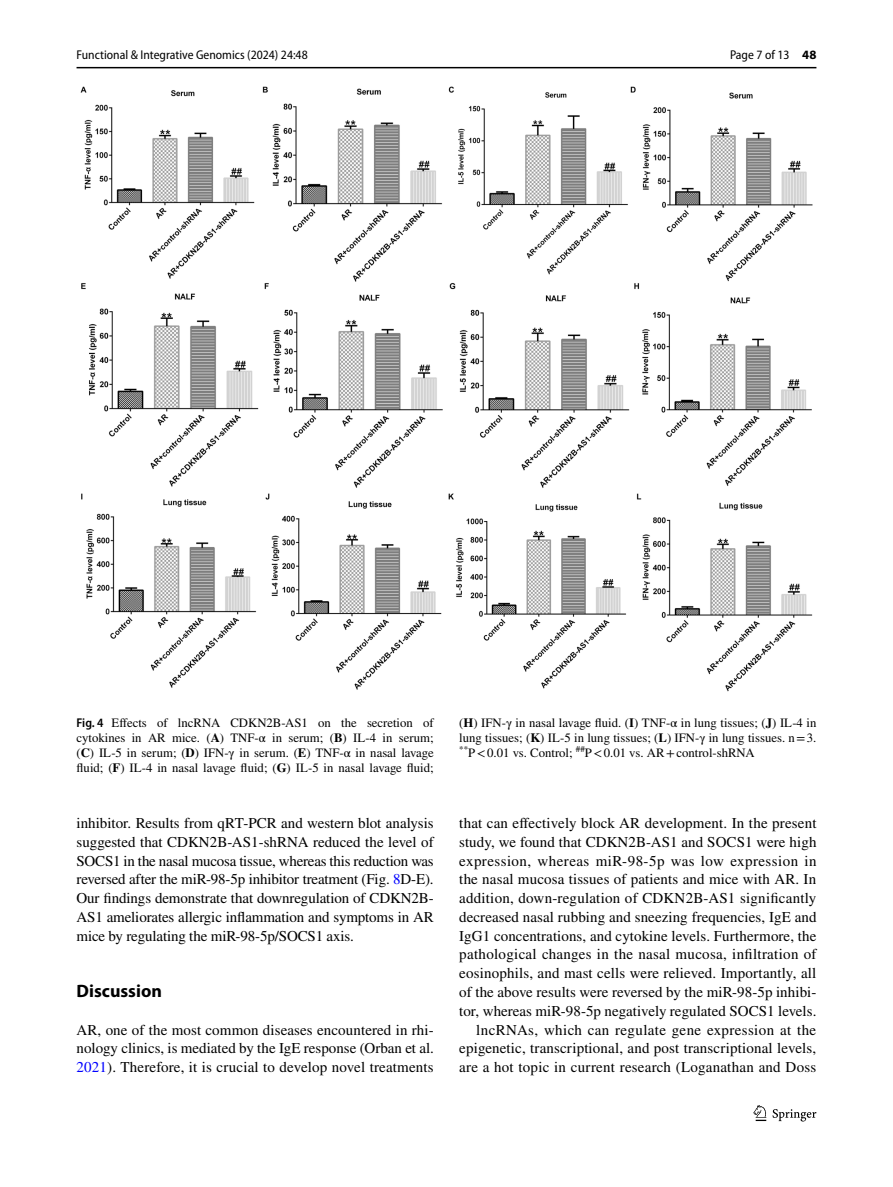
<style>
.page{position:relative;width:893px;height:1187px;background:#fff}
.page>*{position:absolute;margin:0;border:0;box-sizing:border-box;transform-origin:0 0}
.t1{font:700 18px "Myriad Pro";color:#000}
.t2{font:15px/18.8px "STIX";letter-spacing:.01em;color:#000;text-align:justify}
.t3{font:12.75px/15px "STIX";color:#000;text-align:justify}
.t4{font:semi-condensed 12.75px "Myriad Pro";color:#000}
.s1{font-weight:700;font-stretch:normal}
.s2{font-family:"Myriad Pro";font-weight:600;font-stretch:semi-condensed}
.s3{font-weight:700}
.s4{color:#00f}
</style>
<div class="page">
<hr style="left:77px;top:67px;width:739px;height:1px;background:#000">
<svg style="left:753px;top:1105px;width:13px;height:15px"></svg>
<svg style="left:773px;top:1109px;width:43px;height:12px"></svg>
<img style="left:80px;top:87px;width:732px;height:604px">
<p class="t4" style="left:77px;top:48px;width:233px">Functional &amp; Integrative Genomics (2024) 24:48</p>
<p class="t4" style="left:730px;top:48px;width:88px">Page 7 of 13 <span class="s1">48</span></p>
<p class="t3" style="left:77px;top:716px;width:359px"><span class="s2">Fig. 4</span> Effects of lncRNA CDKN2B-AS1 on the secretion of cytokines in AR mice. (<span class="s3">A</span>) TNF-α in serum; (<span class="s3">B</span>) IL-4 in serum; (<span class="s3">C</span>) IL-5 in serum; (<span class="s3">D</span>) IFN-γ in serum. (<span class="s3">E</span>) TNF-α in nasal lavage fluid; (<span class="s3">F</span>) IL-4 in nasal lavage fluid; (<span class="s3">G</span>) IL-5 in nasal lavage fluid;</p>
<p class="t3" style="left:459px;top:716px;width:359px">(<span class="s3">H</span>) IFN-γ in nasal lavage fluid. (<span class="s3">I</span>) TNF-α in lung tissues; (<span class="s3">J</span>) IL-4 in lung tissues; (<span class="s3">K</span>) IL-5 in lung tissues; (<span class="s3">L</span>) IFN-γ in lung tissues. n=3. <sup>**</sup>P&lt;0.01 vs. Control; <sup>##</sup>P&lt;0.01 vs. AR+control-shRNA</p>
<p class="t2" style="left:77px;top:814px;width:359px">inhibitor. Results from qRT-PCR and western blot analysis suggested that CDKN2B-AS1-shRNA reduced the level of SOCS1 in the nasal mucosa tissue, whereas this reduction was reversed after the miR-98-5p inhibitor treatment (Fig. <span class="s4">8</span>D-E).<br>Our findings demonstrate that downregulation of CDKN2B-AS1 ameliorates allergic inflammation and symptoms in AR mice by regulating the miR-98-5p/SOCS1 axis.</p>
<p class="t1" style="left:77px;top:979px;width:87px">Discussion</p>
<p class="t2" style="left:77px;top:1021px;width:359px">AR, one of the most common diseases encountered in rhi&shy;nology clinics, is mediated by the IgE response (Orban et al.<br><span class="s4">2021</span>). Therefore, it is crucial to develop novel treatments</p>
<p class="t2" style="left:459px;top:814px;width:359px;text-align:right">that can effectively block AR development. In the present study, we found that CDKN2B-AS1 and SOCS1 were high expression, whereas miR-98-5p was low expression in the nasal mucosa tissues of patients and mice with AR. In addition, down-regulation of CDKN2B-AS1 significantly decreased nasal rubbing and sneezing frequencies, IgE and IgG1 concentrations, and cytokine levels. Furthermore, the pathological changes in the nasal mucosa, infiltration of eosinophils, and mast cells were relieved. Importantly, all of the above results were reversed by the miR-98-5p inhibi&shy;tor, whereas miR-98-5p negatively regulated SOCS1 levels. lncRNAs, which can regulate gene expression at the epigenetic, transcriptional, and post transcriptional levels, are a hot topic in current research (Loganathan and Doss</p>
</div>
